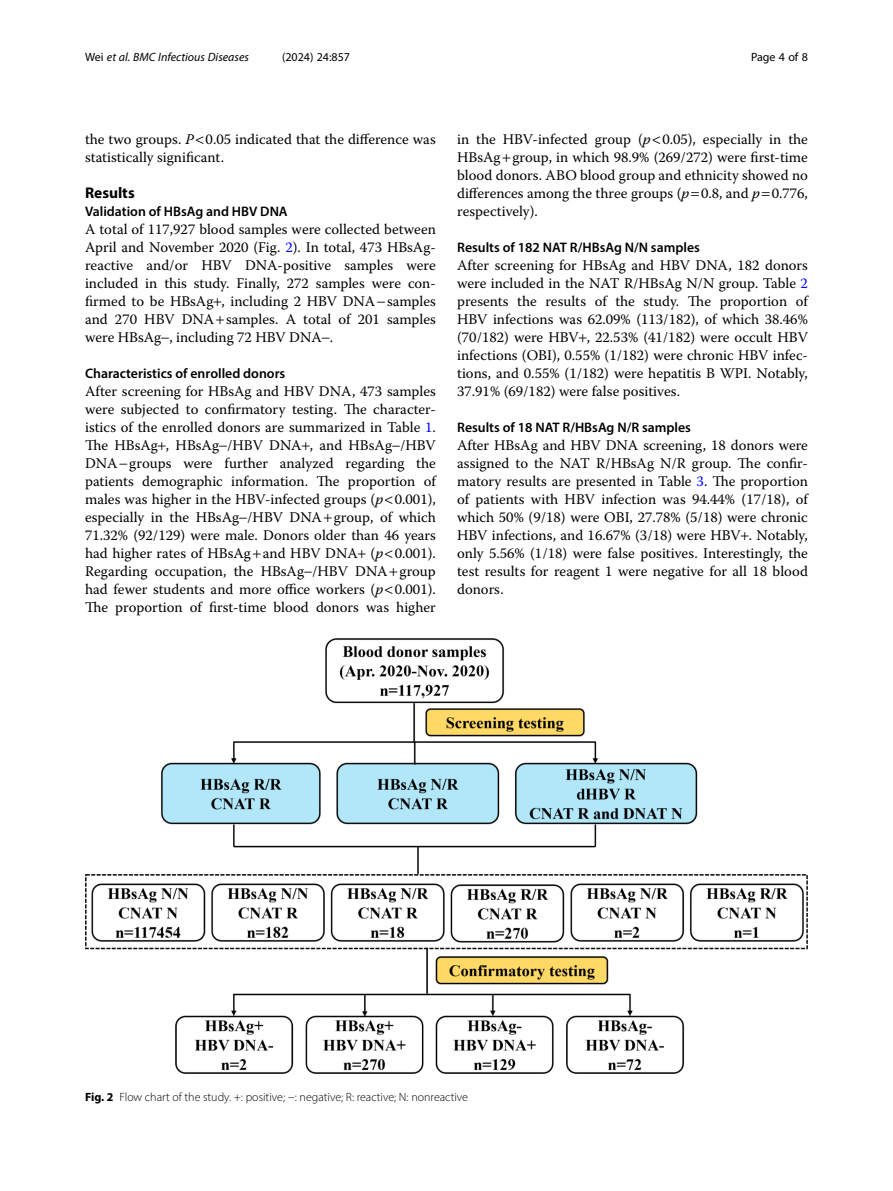
<style>
.page{position:relative;width:893px;height:1191px;background:#fff}
.page>*{position:absolute;margin:0;border:0;box-sizing:border-box;transform-origin:0 0}
.Head_1{font:700 15.45px "Myriad Pro";color:#000}
.Body_Text{font:14.7px/18px "Warnock Pro";color:#000;text-align:justify}
.Head_2{font:600 13.8px "Myriad Pro";color:#000}
.Head_2_After_1{font:600 13.8px "Myriad Pro";color:#000}
.Figure_Caption{font:300 12px "Myriad Pro";color:#000}
.t1{font:italic 12px "Myriad Pro";color:#000}
.t2{font:12px "Myriad Pro";color:#000}
.s1{font-style:normal}
.s2{font-style:italic}
.s3{color:#00f}
.s4{font-weight:700}
</style>
<div class="page">
<img style="left:85px;top:639px;width:723px;height:435px">
<p class="t1" style="left:85px;top:50px;width:165px"><span class="s1">Wei</span> et al. BMC Infectious Diseases</p>
<p class="t2" style="left:282px;top:50px;width:70px">(2024) 24:857</p>
<p class="t2" style="left:751px;top:50px;width:58px">Page 4 of 8</p>
<p class="Body_Text" style="left:85px;top:130px;width:352px">the two groups. <span class="s2">P</span> 0.05 indicated that the difference was statistically significant.</p>
<p class="Head_1" style="left:85px;top:183px;width:51px">Results</p>
<p class="Head_2_After_1" style="left:85px;top:203px;width:204px">Validation of HBsAg and HBV DNA</p>
<p class="Body_Text" style="left:85px;top:220px;width:352px">A total of 117,927 blood samples were collected between April and November 2020 (Fig. <span class="s3">2</span>). In total, 473 HBsAg&shy;reactive and/or HBV DNA-positive samples were included in this study. Finally, 272 samples were con&shy;firmed to be HBsAg , including 2 HBV DNA−samples and 270 HBV DNA samples. A total of 201 samples were HBsAg−, including 72 HBV DNA−.</p>
<p class="Head_2" style="left:85px;top:365px;width:202px">Characteristics of enrolled donors</p>
<p class="Body_Text" style="left:85px;top:382px;width:352px">After screening for HBsAg and HBV DNA, 473 samples were subjected to confirmatory testing. The character&shy;istics of the enrolled donors are summarized in Table <span class="s3">1</span>.<br>The HBsAg , HBsAg−/HBV DNA , and HBsAg−/HBV DNA−groups were further analyzed regarding the patients demographic information. The proportion of males was higher in the HBV-infected groups (<span class="s2">p</span> 0.001), especially in the HBsAg−/HBV DNA group, of which 71.32% (92/129) were male. Donors older than 46 years had higher rates of HBsAg and HBV DNA (<span class="s2">p</span> 0.001).<br>Regarding occupation, the HBsAg−/HBV DNA group had fewer students and more office workers (<span class="s2">p</span> 0.001).<br>The proportion of first-time blood donors was higher</p>
<p class="Body_Text" style="left:457px;top:130px;width:352px">in the HBV-infected group (<span class="s2">p</span> 0.05), especially in the HBsAg group, in which 98.9% (269/272) were first-time blood donors. ABO blood group and ethnicity showed no differences among the three groups (<span class="s2">p</span> 0.8, and <span class="s2">p</span> 0.776, respectively).</p>
<p class="Head_2" style="left:457px;top:239px;width:244px">Results of 182 NAT R/HBsAg N/N samples</p>
<p class="Body_Text" style="left:457px;top:256px;width:352px">After screening for HBsAg and HBV DNA, 182 donors were included in the NAT R/HBsAg N/N group. Table <span class="s3">2 </span>presents the results of the study. The proportion of HBV infections was 62.09% (113/182), of which 38.46% (70/182) were HBV , 22.53% (41/182) were occult HBV infections (OBI), 0.55% (1/182) were chronic HBV infec&shy;tions, and 0.55% (1/182) were hepatitis B WPI. Notably, 37.91% (69/182) were false positives.</p>
<p class="Head_2" style="left:457px;top:419px;width:235px">Results of 18 NAT R/HBsAg N/R samples</p>
<p class="Body_Text" style="left:457px;top:436px;width:352px">After HBsAg and HBV DNA screening, 18 donors were assigned to the NAT R/HBsAg N/R group. The confir&shy;matory results are presented in Table <span class="s3">3</span>. The proportion of patients with HBV infection was 94.44% (17/18), of which 50% (9/18) were OBI, 27.78% (5/18) were chronic HBV infections, and 16.67% (3/18) were HBV . Notably, only 5.56% (1/18) were false positives. Interestingly, the test results for reagent 1 were negative for all 18 blood donors.</p>
<p class="Figure_Caption" style="left:85px;top:1089px;width:385px"><span class="s4">Fig. 2</span> Flow chart of the study. +: positive; −: negative; R: reactive; N: nonreactive</p>
</div>
